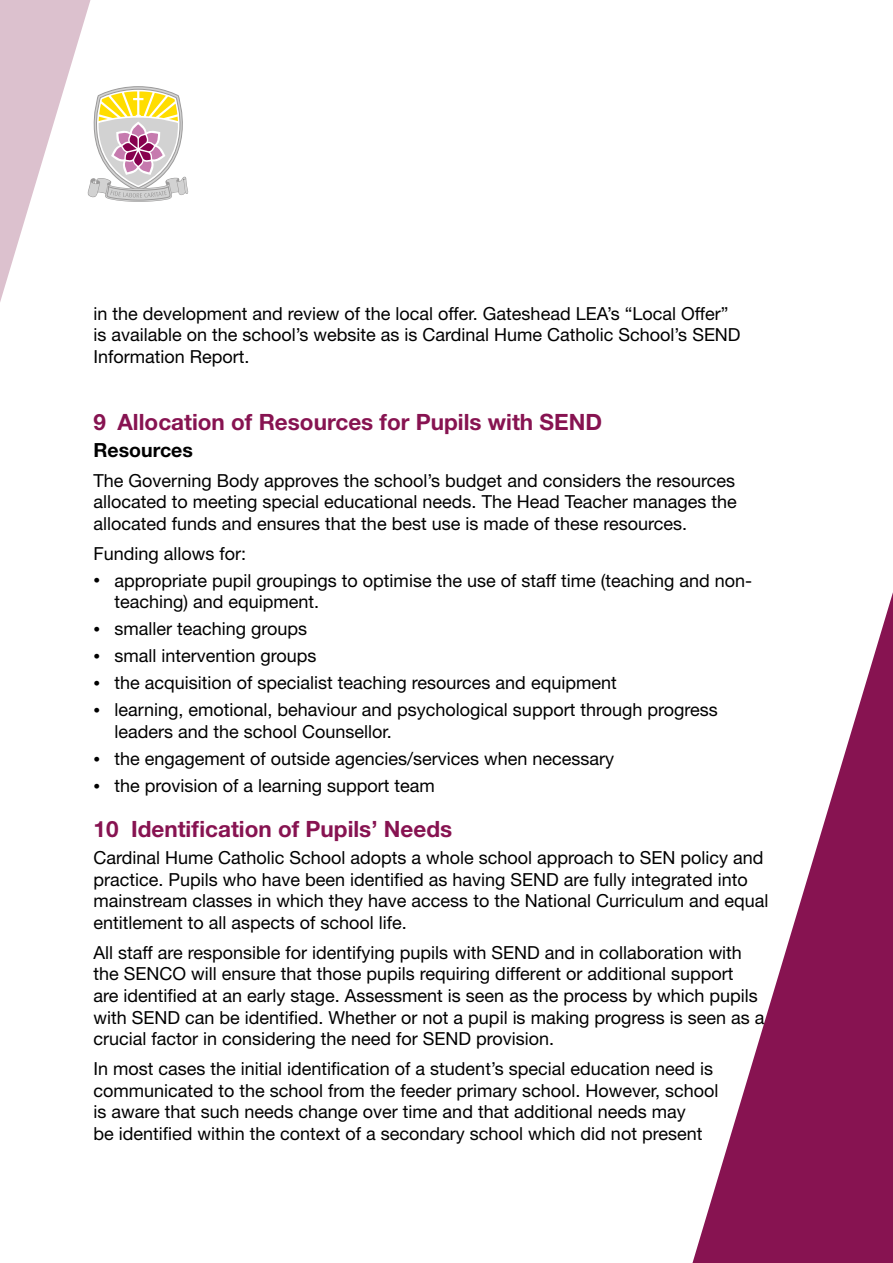
<style>
.page{position:relative;width:893px;height:1263px;background:#fff}
.page>*{position:absolute;margin:0;border:0;box-sizing:border-box;transform-origin:0 0}
.t1{font:700 22.5px "Helvetica Neue LT Std";color:#871351}
.t2{font:700 19.5px "Helvetica Neue LT Std";color:#000}
.t3{font:18px/21.6px "Helvetica Neue LT Std";color:#000}
.s1{font-size:13.5px}
</style>
<div class="page">
<svg style="left:692px;top:592px;width:201px;height:671px"></svg>
<svg style="left:0;top:0;width:189px;height:302px"></svg>
<p class="t3" style="left:94px;top:302px;width:649px">in the development and review of the local offer. Gateshead LEA’s “Local Offer” is available on the school’s website as is Cardinal Hume Catholic School’s SEND<br>Information Report.</p>
<p class="t1" style="left:94px;top:408px;width:510px">9 Allocation of Resources for Pupils with SEND</p>
<p class="t2" style="left:94px;top:437px;width:101px">Resources</p>
<p class="t3" style="left:94px;top:469px;width:645px;text-align:justify">The Governing Body approves the school’s budget and considers the resources allocated to meeting special educational needs. The Head Teacher manages the allocated funds and ensures that the best use is made of these resources.</p>
<p class="t3" style="left:94px;top:542px;width:154px">Funding allows for:</p>
<p class="t3" style="left:115px;top:569px;width:639px;text-indent:-21px"><span class="s1">•</span> appropriate pupil groupings to optimise the use of staff time (teaching and non&shy;teaching) and equipment.</p>
<p class="t3" style="left:94px;top:618px;width:215px"><span class="s1">•</span> smaller teaching groups</p>
<p class="t3" style="left:94px;top:645px;width:225px"><span class="s1">•</span> small intervention groups</p>
<p class="t3" style="left:94px;top:672px;width:525px"><span class="s1">•</span> the acquisition of specialist teaching resources and equipment</p>
<p class="t3" style="left:115px;top:699px;width:605px;text-indent:-21px"><span class="s1">•</span> learning, emotional, behaviour and psychological support through progress leaders and the school Counsellor.</p>
<p class="t3" style="left:94px;top:747px;width:522px"><span class="s1">•</span> the engagement of outside agencies/services when necessary</p>
<p class="t3" style="left:94px;top:774px;width:343px"><span class="s1">•</span> the provision of a learning support team</p>
<p class="t1" style="left:94px;top:815px;width:360px">10 Identification of Pupils’ Needs</p>
<p class="t3" style="left:94px;top:846px;width:676px">Cardinal Hume Catholic School adopts a whole school approach to SEN policy and practice. Pupils who have been identified as having SEND are fully integrated into mainstream classes in which they have access to the National Curriculum and equal entitlement to all aspects of school life.</p>
<p class="t3" style="left:94px;top:941px;width:672px">All staff are responsible for identifying pupils with SEND and in collaboration with the SENCO will ensure that those pupils requiring different or additional support<br>are identified at an early stage. Assessment is seen as the process by which pupils with SEND can be identified. Whether or not a pupil is making progress is seen as a crucial factor in considering the need for SEND provision.</p>
<p class="t3" style="left:94px;top:1058px;width:626px">In most cases the initial identification of a student’s special education need is communicated to the school from the feeder primary school. However, school is aware that such needs change over time and that additional needs may<br>be identified within the context of a secondary school which did not present</p>
</div>
